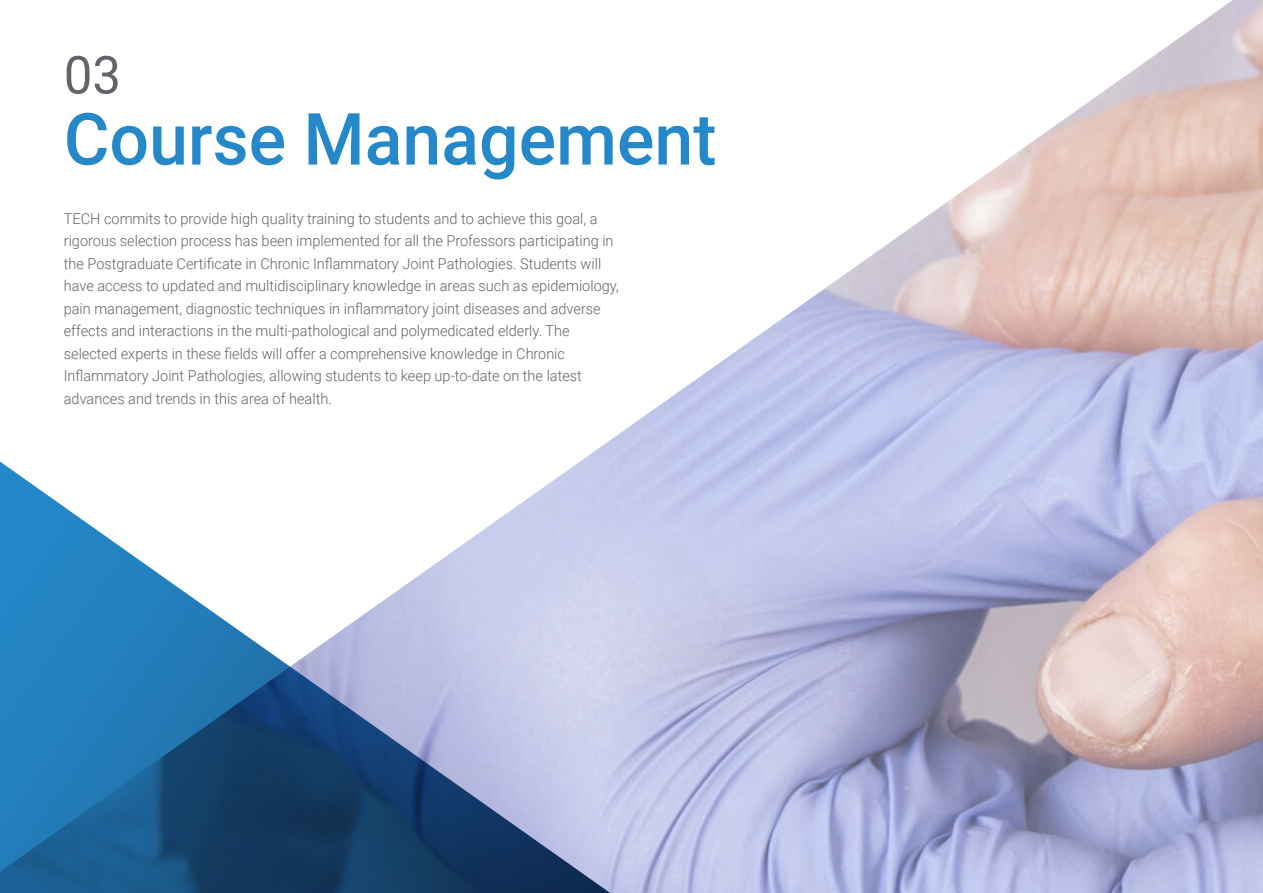
<style>
.page{position:relative;width:1263px;height:893px;background:#fff}
.page>*{position:absolute;margin:0;border:0;box-sizing:border-box;transform-origin:0 0}
.t1{font:500 72px "Roboto";color:#2488c9}
.t2{font:52.5px "Roboto";color:#61646a}
.t3{font:300 15px/22.5px "Roboto";color:#61646a}
</style>
<div class="page">
<img style="left:602px;top:0;width:661px;height:893px">
<svg style="left:0;top:446px;width:640px;height:447px"></svg>
<h2 class="t2" style="left:64px;top:38px;width:59px">03</h2>
<h1 class="t1" style="left:64px;top:89px;width:654px">Course Management</h1>
<p class="t3" style="left:64px;top:207px;width:556px">TECH commits to provide high quality training to students and to achieve this goal, a rigorous selection process has been implemented for all the Professors participating in the Postgraduate Certificate in Chronic Inflammatory Joint Pathologies. Students will have access to updated and multidisciplinary knowledge in areas such as epidemiology, pain management, diagnostic techniques in inflammatory joint diseases and adverse effects and interactions in the multi-pathological and polymedicated elderly. The selected experts in these fields will offer a comprehensive knowledge in Chronic Inflammatory Joint Pathologies, allowing students to keep up-to-date on the latest advances and trends in this area of health.</p>
</div>
